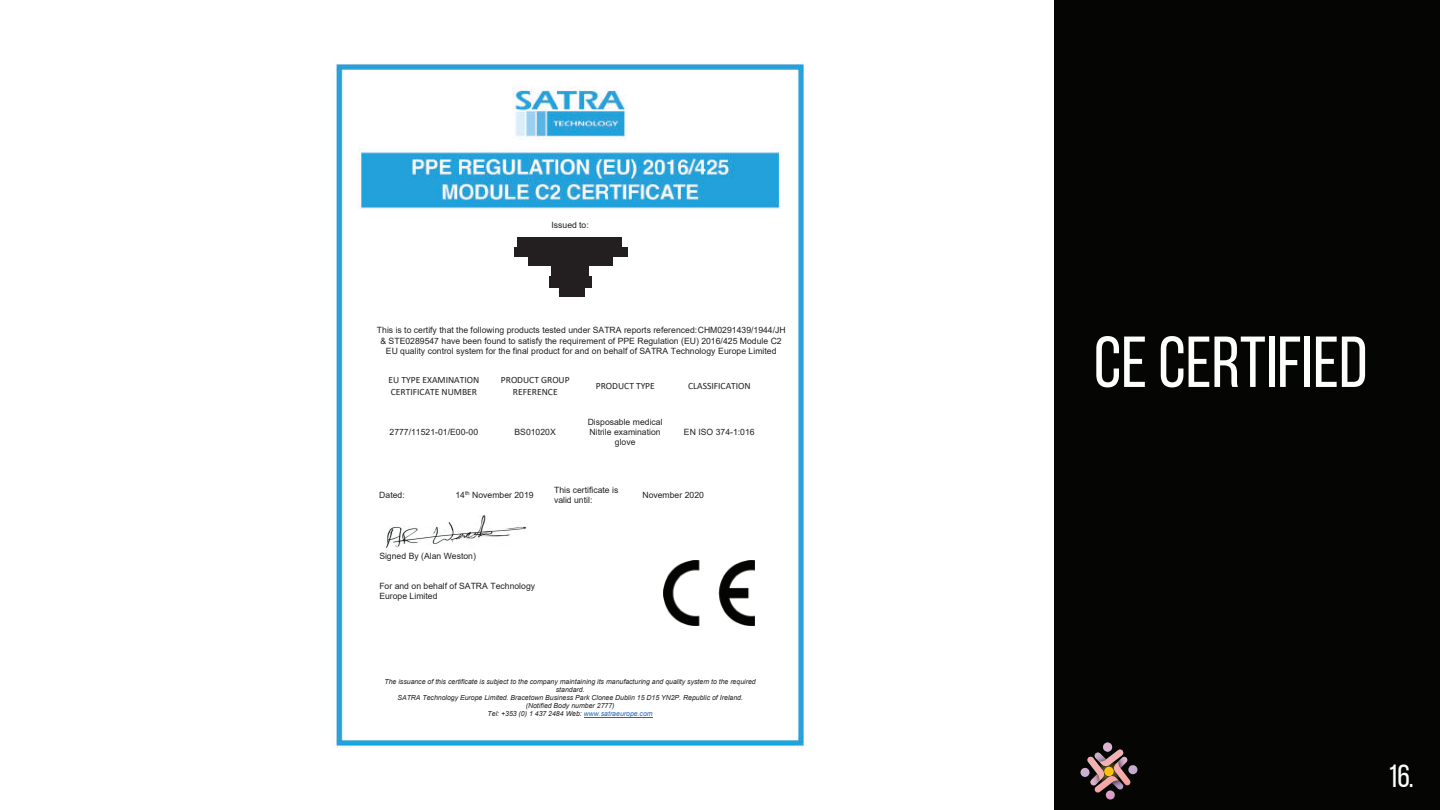
<style>
.page{position:relative;width:1440px;height:810px;background:#fff}
.page>*{position:absolute;margin:0;border:0;box-sizing:border-box;transform-origin:0 0}
.t1{font:72px "Bebas Neue";color:#fdfefe}
.t2{font:32px "Bebas Neue";color:#fdfefe}
.t3{font:9.6px/11.6px "Calibri";color:#231f20}
.t4{font:8.6px/10px "Arial";color:#231f20;text-align:center}
.t5{font:italic 7px/8px "Arial";letter-spacing:-.005em;color:#231f20;text-align:center}
.s1{color:#2865b1}
</style>
<div class="page">
<div style="left:720px;top:0;width:720px;height:810px;background:#050504"></div>
<div style="left:0;top:0;width:1054px;height:810px;background:#fff"></div>
<img style="left:335px;top:63px;width:469px;height:685px">
<hr style="left:584px;top:717px;width:69px;height:1px;background:#2865b1">
<img style="left:379px;top:514px;width:147px;height:36px">
<img style="left:663px;top:561px;width:91px;height:65px">
<div style="left:517px;top:237px;width:104px;height:10px;background:#231f20"></div>
<div style="left:514px;top:247px;width:113px;height:10px;background:#231f20"></div>
<div style="left:528px;top:257px;width:85px;height:9px;background:#231f20"></div>
<div style="left:552px;top:266px;width:37px;height:10px;background:#231f20"></div>
<div style="left:549px;top:276px;width:42px;height:12px;background:#231f20"></div>
<div style="left:559px;top:288px;width:25px;height:9px;background:#231f20"></div>
<svg style="left:1080px;top:743px;width:57px;height:57px"></svg>
<div style="left:1104px;top:767px;width:10px;height:9px;background:#fdbf13;border-radius:50%"></div>
<p class="t4" style="left:551px;top:220px;width:39px">Issued to:</p>
<p class="t4" style="left:377px;top:324px;width:410px;line-height:10.8px">This is to certify that the following products tested under SATRA reports referenced:CHM0291439/1944/JH &amp; STE0289547 have been found to satisfy the requirement of PPE Regulation (EU) 2016/425 Module C2<br>EU quality control system for the final product for and on behalf of SATRA Technology Europe Limited</p>
<p class="t3" style="left:389px;top:374px;width:92px">EU TYPE EXAMINATION<br>CERTIFICATE NUMBER</p>
<p class="t3" style="left:501px;top:374px;width:70px;text-align:center">PRODUCT GROUP<br>REFERENCE</p>
<p class="t3" style="left:596px;top:379px;width:61px">PRODUCT TYPE</p>
<p class="t3" style="left:688px;top:379px;width:64px">CLASSIFICATION</p>
<p class="t4" style="left:390px;top:427px;width:90px">2777/11521-01/E00-00</p>
<p class="t4" style="left:515px;top:427px;width:43px">BS01020X</p>
<p class="t4" style="left:588px;top:417px;width:77px">Disposable medical<br>Nitrile examination glove</p>
<p class="t4" style="left:684px;top:427px;width:72px">EN ISO 374-1:016</p>
<p class="t4" style="left:379px;top:490px;width:27px">Dated:</p>
<p class="t4" style="left:455px;top:490px;width:80px">14<sup>th</sup> November 2019</p>
<p class="t4" style="left:554px;top:485px;width:66px;text-align:left">This certificate is valid until:</p>
<p class="t4" style="left:642px;top:490px;width:63px">November 2020</p>
<p class="t4" style="left:379px;top:551px;width:98px">Signed By (Alan Weston)</p>
<p class="t4" style="left:379px;top:581px;width:157px;text-align:left">For and on behalf of SATRA Technology<br>Europe Limited</p>
<p class="t5" style="left:384px;top:678px;width:373px">The issuance of this certificate is subject to the company maintaining its manufacturing and quality system to the required standard.<br>SATRA Technology Europe Limited. Bracetown Business Park Clonee Dublin 15 D15 YN2P. Republic of Ireland. (Notified Body number 2777)<br>Tel: +353 (0) 1 437 2484 Web: <span class="s1">www.satraeurope.com</span></p>
<h1 class="t1" style="left:1094px;top:323px;width:275px">CE CERTIFIED</h1>
<h2 class="t2" style="left:1388px;top:759px;width:28px">16.</h2>
</div>
